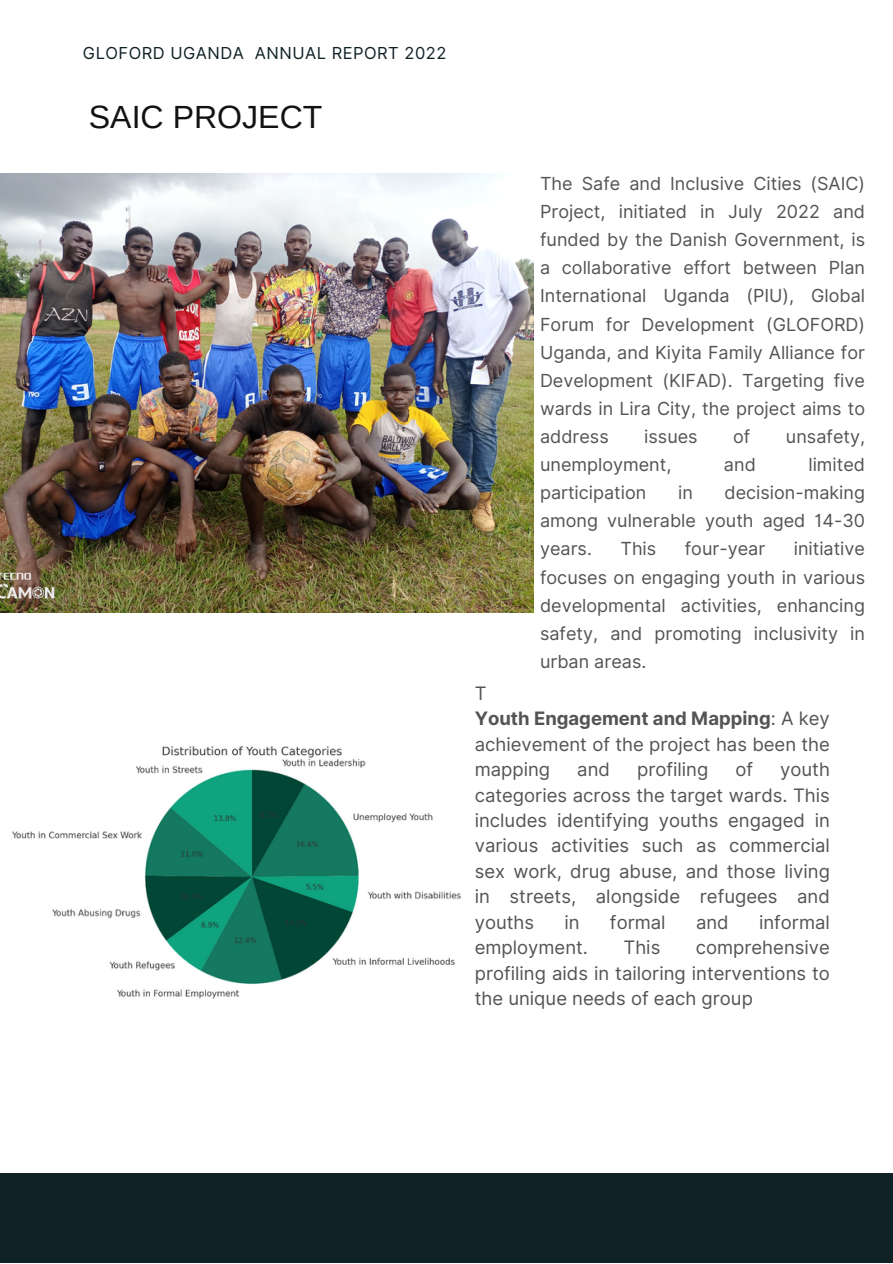
<style>
.page{position:relative;width:893px;height:1264px;background:#fff}
.page>*{position:absolute;margin:0;border:0;box-sizing:border-box;transform-origin:0 0}
.t1{font:32.1px "Arimo";color:#121212}
.t2{font:18.45px/25.3px "Inter";color:#545454;text-align:justify}
.t3{font:18px/28px "Inter";color:#545454;text-align:justify}
.t4{font:16.5px "Inter";letter-spacing:.03em;color:#102226}
.s1{font-weight:700}
</style>
<div class="page">
<div style="left:0;top:1173px;width:892px;height:89px;background:#102226"></div>
<img style="left:12px;top:746px;width:449px;height:253px">
<img style="left:0;top:173px;width:533px;height:440px">
<p class="t4" style="left:83px;top:43px;width:365px">GLOFORD UGANDA ANNUAL REPORT 2022</p>
<p class="t1" style="left:89px;top:99px;width:235px">SAIC PROJECT</p>
<p class="t3" style="left:540px;top:169px;width:326px">The Safe and Inclusive Cities (SAIC)<br>Project, initiated in July 2022 and funded by the Danish Government, is a collaborative effort between Plan International Uganda (PIU), Global Forum for Development (GLOFORD)<br>Uganda, and Kiyita Family Alliance for Development (KIFAD). Targeting five wards in Lira City, the project aims to address</p>
<p class="t3" style="left:644px;top:422px;width:55px">issues</p>
<p class="t3" style="left:733px;top:422px;width:19px">of</p>
<p class="t3" style="left:785px;top:422px;width:81px">unsafety,</p>
<p class="t3" style="left:540px;top:450px;width:133px">unemployment,</p>
<p class="t3" style="left:724px;top:450px;width:33px">and</p>
<p class="t3" style="left:808px;top:450px;width:58px">limited</p>
<p class="t3" style="left:540px;top:478px;width:108px">participation</p>
<p class="t3" style="left:678px;top:478px;width:16px">in</p>
<p class="t3" style="left:540px;top:478px;width:326px;text-indent:184px">decision-making among vulnerable youth aged 14-30 years.</p>
<p class="t3" style="left:620px;top:535px;width:37px">This</p>
<p class="t3" style="left:684px;top:535px;width:82px">four-year</p>
<p class="t3" style="left:540px;top:535px;width:326px;text-indent:254px">initiative focuses on engaging youth in various developmental activities, enhancing safety, and promoting inclusivity in urban areas.</p>
<p class="t2" style="left:474px;top:680px;width:13px">T</p>
<p class="t2" style="left:474px;top:706px;width:356px"><span class="s1">Youth Engagement and Mapping</span>: A key achievement of the project has been the mapping</p>
<p class="t2" style="left:577px;top:756px;width:34px">and</p>
<p class="t2" style="left:637px;top:756px;width:73px">profiling</p>
<p class="t2" style="left:735px;top:756px;width:19px">of</p>
<p class="t2" style="left:474px;top:756px;width:356px;text-indent:305px">youth categories across the target wards. This includes identifying youths engaged in various activities such as commercial sex work, drug abuse, and those living in streets, alongside refugees and youths</p>
<p class="t2" style="left:564px;top:909px;width:17px">in</p>
<p class="t2" style="left:610px;top:909px;width:57px">formal</p>
<p class="t2" style="left:696px;top:909px;width:34px">and</p>
<p class="t2" style="left:759px;top:909px;width:72px">informal</p>
<p class="t2" style="left:474px;top:934px;width:115px">employment.</p>
<p class="t2" style="left:623px;top:934px;width:38px">This</p>
<p class="t2" style="left:474px;top:934px;width:356px;text-indent:221px">comprehensive profiling aids in tailoring interventions to the unique needs of each group</p>
</div>
